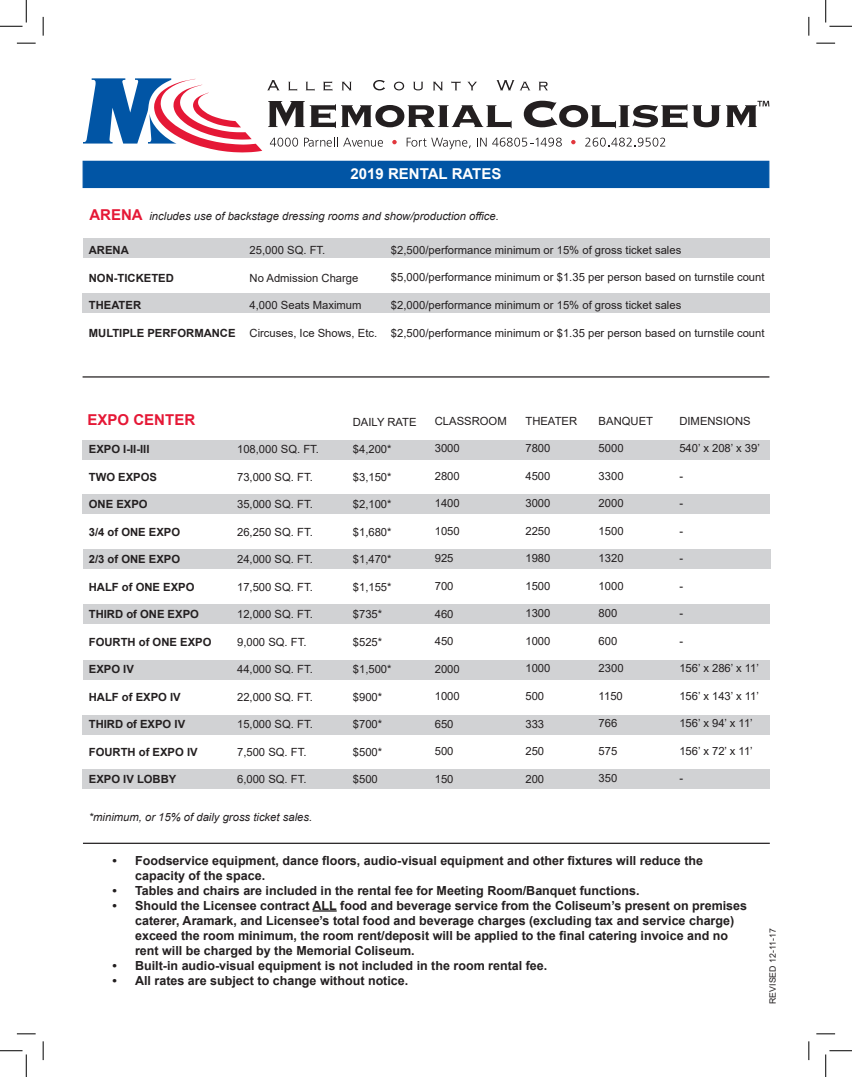
<style>
.page{position:relative;width:852px;height:1077px;background:#fff}
.page>*{position:absolute;margin:0;border:0;box-sizing:border-box;transform-origin:0 0}
.t1{font:700 15px "Arial";color:#fff}
.t2{font:700 15px "Arial";color:#e51836}
.t3{font:700 12.5px/15px "Arial";color:#231f20}
.t4{font:11.25px "Arial";color:#231f20}
.t5{font:700 11.25px "Arial";color:#231f20}
.t6{font:italic 11.25px "Arial";color:#231f20}
.t7{font:8.75px "Arial";color:#231f20}
</style>
<div class="page">
<div style="left:83px;top:769px;width:686px;height:19px;background:#d1d2d4"></div>
<div style="left:82px;top:715px;width:687px;height:19px;background:#d1d2d4"></div>
<div style="left:82px;top:660px;width:687px;height:19px;background:#d1d2d4"></div>
<div style="left:83px;top:604px;width:686px;height:19px;background:#d1d2d4"></div>
<div style="left:83px;top:549px;width:687px;height:19px;background:#d1d2d4"></div>
<div style="left:82px;top:494px;width:687px;height:19px;background:#d1d2d4"></div>
<div style="left:82px;top:440px;width:687px;height:19px;background:#d1d2d4"></div>
<div style="left:82px;top:238px;width:687px;height:20px;background:#d1d2d4"></div>
<div style="left:82px;top:294px;width:687px;height:19px;background:#d1d2d4"></div>
<svg style="left:312px;top:910px;width:24px;height:1px"></svg>
<div style="left:82px;top:161px;width:687px;height:27px;background:#0155a5"></div>
<hr style="left:83px;top:842px;width:686px;height:1px;background:#231f20">
<hr style="left:82px;top:376px;width:687px;height:1px;background:#231f20">
<svg style="left:83px;top:78px;width:686px;height:74px"></svg>
<svg style="left:17px;top:42px;width:19px;height:2px"></svg>
<svg style="left:816px;top:42px;width:18px;height:2px"></svg>
<svg style="left:17px;top:1033px;width:19px;height:1px"></svg>
<svg style="left:816px;top:1033px;width:18px;height:1px"></svg>
<svg style="left:42px;top:17px;width:2px;height:19px"></svg>
<svg style="left:42px;top:1041px;width:2px;height:18px"></svg>
<svg style="left:808px;top:17px;width:1px;height:19px"></svg>
<svg style="left:808px;top:1041px;width:1px;height:18px"></svg>
<svg style="left:0;top:0;width:27px;height:27px"></svg>
<svg style="left:0;top:1050px;width:27px;height:26px"></svg>
<svg style="left:825px;top:0;width:26px;height:27px"></svg>
<svg style="left:825px;top:1050px;width:26px;height:26px"></svg>
<h1 class="t1" style="left:350px;top:163px;width:152px">2019 RENTAL RATES</h1>
<p class="t6" style="left:149px;top:209px;width:351px">includes use of backstage dressing rooms and show/production office.</p>
<h1 class="t2" style="left:89px;top:204px;width:55px">ARENA</h1>
<p class="t5" style="left:89px;top:242px;width:41px">ARENA</p>
<p class="t5" style="left:89px;top:269px;width:86px">NON-TICKETED</p>
<p class="t5" style="left:89px;top:297px;width:54px">THEATER</p>
<p class="t5" style="left:89px;top:324px;width:148px">MULTIPLE PERFORMANCE</p>
<p class="t4" style="left:249px;top:242px;width:77px">25,000 SQ. FT.</p>
<p class="t4" style="left:249px;top:270px;width:110px">No Admission Charge</p>
<p class="t4" style="left:249px;top:297px;width:113px">4,000 Seats Maximum</p>
<p class="t4" style="left:249px;top:325px;width:129px">Circuses, Ice Shows, Etc.</p>
<p class="t4" style="left:391px;top:242px;width:292px">$2,500/performance minimum or 15% of gross ticket sales</p>
<p class="t4" style="left:391px;top:270px;width:375px">$5,000/performance minimum or $1.35 per person based on turnstile count</p>
<p class="t4" style="left:391px;top:297px;width:292px">$2,000/performance minimum or 15% of gross ticket sales</p>
<p class="t4" style="left:391px;top:325px;width:375px">$2,500/performance minimum or $1.35 per person based on turnstile count</p>
<h1 class="t2" style="left:88px;top:409px;width:109px">EXPO CENTER</h1>
<p class="t5" style="left:89px;top:441px;width:62px">EXPO I-II-III</p>
<p class="t5" style="left:89px;top:469px;width:70px">TWO EXPOS</p>
<p class="t5" style="left:89px;top:496px;width:60px">ONE EXPO</p>
<p class="t5" style="left:89px;top:524px;width:93px">3/4 of ONE EXPO</p>
<p class="t5" style="left:89px;top:551px;width:93px">2/3 of ONE EXPO</p>
<p class="t5" style="left:89px;top:579px;width:107px">HALF of ONE EXPO</p>
<p class="t5" style="left:89px;top:606px;width:112px">THIRD of ONE EXPO</p>
<p class="t5" style="left:89px;top:633px;width:124px">FOURTH of ONE EXPO</p>
<p class="t5" style="left:89px;top:661px;width:47px">EXPO IV</p>
<p class="t5" style="left:89px;top:688px;width:93px">HALF of EXPO IV</p>
<p class="t5" style="left:89px;top:716px;width:98px">THIRD of EXPO IV</p>
<p class="t5" style="left:89px;top:743px;width:110px">FOURTH of EXPO IV</p>
<p class="t5" style="left:89px;top:771px;width:89px">EXPO IV LOBBY</p>
<p class="t4" style="left:237px;top:441px;width:83px">108,000 SQ. FT.</p>
<p class="t4" style="left:237px;top:469px;width:77px">73,000 SQ. FT.</p>
<p class="t4" style="left:237px;top:496px;width:77px">35,000 SQ. FT.</p>
<p class="t4" style="left:237px;top:524px;width:77px">26,250 SQ. FT.</p>
<p class="t4" style="left:237px;top:551px;width:77px">24,000 SQ. FT.</p>
<p class="t4" style="left:237px;top:579px;width:77px">17,500 SQ. FT.</p>
<p class="t4" style="left:237px;top:606px;width:77px">12,000 SQ. FT.</p>
<p class="t4" style="left:237px;top:634px;width:71px">9,000 SQ. FT.</p>
<p class="t4" style="left:237px;top:661px;width:77px">44,000 SQ. FT.</p>
<p class="t4" style="left:237px;top:689px;width:77px">22,000 SQ. FT.</p>
<p class="t4" style="left:237px;top:716px;width:77px">15,000 SQ. FT.</p>
<p class="t4" style="left:237px;top:744px;width:71px">7,500 SQ. FT.</p>
<p class="t4" style="left:237px;top:771px;width:71px">6,000 SQ. FT.</p>
<p class="t6" style="left:89px;top:809px;width:225px">*minimum, or 15% of daily gross ticket sales.</p>
<p class="t4" style="left:353px;top:414px;width:65px">DAILY RATE</p>
<p class="t4" style="left:353px;top:441px;width:40px">$4,200*</p>
<p class="t4" style="left:353px;top:469px;width:40px">$3,150*</p>
<p class="t4" style="left:353px;top:496px;width:40px">$2,100*</p>
<p class="t4" style="left:353px;top:524px;width:40px">$1,680*</p>
<p class="t4" style="left:353px;top:551px;width:40px">$1,470*</p>
<p class="t4" style="left:353px;top:579px;width:40px">$1,155*</p>
<p class="t4" style="left:353px;top:606px;width:31px">$735*</p>
<p class="t4" style="left:353px;top:634px;width:31px">$525*</p>
<p class="t4" style="left:353px;top:661px;width:40px">$1,500*</p>
<p class="t4" style="left:353px;top:689px;width:31px">$900*</p>
<p class="t4" style="left:353px;top:716px;width:31px">$700*</p>
<p class="t4" style="left:353px;top:744px;width:31px">$500*</p>
<p class="t4" style="left:353px;top:771px;width:27px">$500</p>
<p class="t4" style="left:434px;top:413px;width:73px">CLASSROOM</p>
<p class="t4" style="left:434px;top:440px;width:27px">3000</p>
<p class="t4" style="left:434px;top:468px;width:27px">2800</p>
<p class="t4" style="left:434px;top:495px;width:27px">1400</p>
<p class="t4" style="left:434px;top:523px;width:27px">1050</p>
<p class="t4" style="left:434px;top:550px;width:20px">925</p>
<p class="t4" style="left:434px;top:578px;width:20px">700</p>
<p class="t4" style="left:434px;top:605px;width:20px">460</p>
<p class="t4" style="left:434px;top:633px;width:20px">450</p>
<p class="t4" style="left:434px;top:660px;width:27px">2000</p>
<p class="t4" style="left:434px;top:688px;width:27px">1000</p>
<p class="t4" style="left:434px;top:715px;width:20px">650</p>
<p class="t4" style="left:434px;top:743px;width:20px">500</p>
<p class="t4" style="left:434px;top:770px;width:20px">150</p>
<p class="t4" style="left:525px;top:413px;width:53px">THEATER</p>
<p class="t4" style="left:525px;top:440px;width:27px">7800</p>
<p class="t4" style="left:525px;top:468px;width:27px">4500</p>
<p class="t4" style="left:525px;top:495px;width:27px">3000</p>
<p class="t4" style="left:525px;top:523px;width:27px">2250</p>
<p class="t4" style="left:525px;top:550px;width:27px">1980</p>
<p class="t4" style="left:525px;top:578px;width:27px">1500</p>
<p class="t4" style="left:525px;top:605px;width:27px">1300</p>
<p class="t4" style="left:525px;top:633px;width:27px">1000</p>
<p class="t4" style="left:525px;top:660px;width:27px">1000</p>
<p class="t4" style="left:525px;top:688px;width:20px">500</p>
<p class="t4" style="left:525px;top:715px;width:20px">333</p>
<p class="t4" style="left:525px;top:743px;width:20px">250</p>
<p class="t4" style="left:525px;top:770px;width:20px">200</p>
<p class="t4" style="left:598px;top:413px;width:56px">BANQUET</p>
<p class="t4" style="left:598px;top:440px;width:27px">5000</p>
<p class="t4" style="left:598px;top:468px;width:27px">3300</p>
<p class="t4" style="left:598px;top:495px;width:27px">2000</p>
<p class="t4" style="left:598px;top:523px;width:27px">1500</p>
<p class="t4" style="left:598px;top:550px;width:27px">1320</p>
<p class="t4" style="left:598px;top:578px;width:27px">1000</p>
<p class="t4" style="left:598px;top:605px;width:20px">800</p>
<p class="t4" style="left:598px;top:633px;width:20px">600</p>
<p class="t4" style="left:598px;top:660px;width:27px">2300</p>
<p class="t4" style="left:598px;top:688px;width:26px">1150</p>
<p class="t4" style="left:598px;top:715px;width:20px">766</p>
<p class="t4" style="left:598px;top:743px;width:20px">575</p>
<p class="t4" style="left:598px;top:770px;width:20px">350</p>
<p class="t4" style="left:679px;top:413px;width:73px">DIMENSIONS</p>
<p class="t4" style="left:679px;top:440px;width:82px">540’ x 208’ x 39’</p>
<p class="t4" style="left:679px;top:468px;width:5px">-</p>
<p class="t4" style="left:679px;top:495px;width:5px">-</p>
<p class="t4" style="left:679px;top:523px;width:5px">-</p>
<p class="t4" style="left:679px;top:550px;width:5px">-</p>
<p class="t4" style="left:679px;top:578px;width:5px">-</p>
<p class="t4" style="left:679px;top:605px;width:5px">-</p>
<p class="t4" style="left:679px;top:633px;width:5px">-</p>
<p class="t4" style="left:679px;top:660px;width:81px">156’ x 286’ x 11’</p>
<p class="t4" style="left:679px;top:688px;width:81px">156’ x 143’ x 11’</p>
<p class="t4" style="left:679px;top:715px;width:75px">156’ x 94’ x 11’</p>
<p class="t4" style="left:679px;top:743px;width:75px">156’ x 72’ x 11’</p>
<p class="t4" style="left:679px;top:770px;width:5px">-</p>
<p class="t3" style="left:135px;top:852px;width:569px;text-indent:-22px">• Foodservice equipment, dance floors, audio-visual equipment and other fixtures will reduce the capacity of the space.</p>
<p class="t3" style="left:112px;top:882px;width:528px">• Tables and chairs are included in the rental fee for Meeting Room/Banquet functions.</p>
<p class="t3" style="left:135px;top:897px;width:613px;text-indent:-22px">• Should the Licensee contract ALL food and beverage service from the Coliseum’s present on premises caterer, Aramark, and Licensee’s total food and beverage charges (excluding tax and service charge) exceed the room minimum, the room rent/deposit will be applied to the final catering invoice and no rent will be charged by the Memorial Coliseum.</p>
<p class="t3" style="left:112px;top:957px;width:436px">• Built-in audio-visual equipment is not included in the room rental fee.</p>
<p class="t3" style="left:112px;top:972px;width:297px">• All rates are subject to change without notice.</p>
<p class="t7" style="left:766px;top:1003px;width:77px;rotate:-90deg">REVISED 12-11-17</p>
</div>
